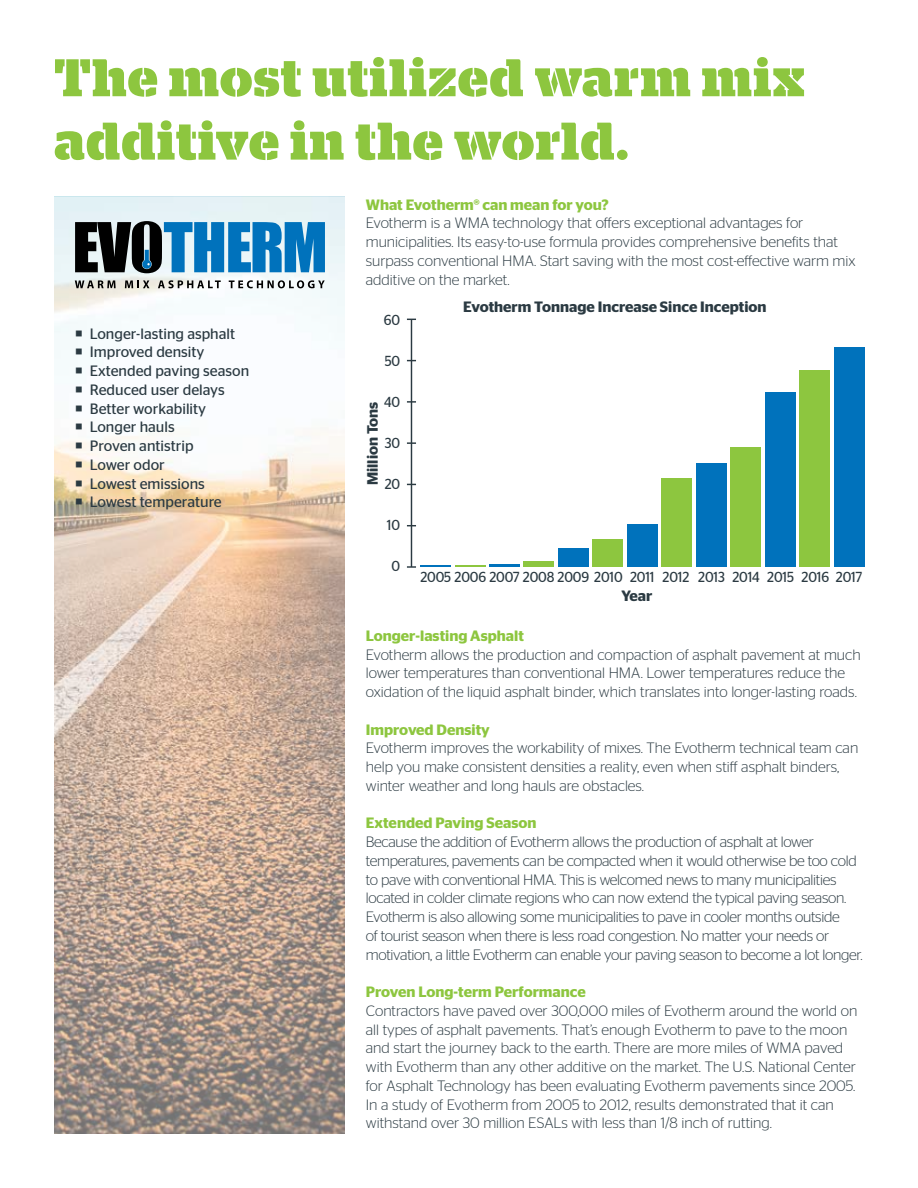
<style>
.page{position:relative;width:918px;height:1188px;background:#fff}
.page>*{position:absolute;margin:0;border:0;box-sizing:border-box;transform-origin:0 0}
.t1{font:700 52.8px/63.3px "Stag Stencil";letter-spacing:.015em;color:#8dc63f}
.t2{font:300 15px/18.8px "Stag Sans";color:#2b3a42}
.t3{font:300 15px/18.8px "Stag Sans";letter-spacing:-.02em;color:#2b3a42}
.t4{font:15px "Stag Sans";color:#2b3a42}
.t5{font:600 15px "Stag Sans";color:#8dc63f}
.t6{font:600 15px "Stag Sans";color:#2b3a42}
.t7{font:14.55px "Stag Sans";letter-spacing:-.01em;color:#2b3a42;scale:.92 1}
</style>
<div class="page">
<svg style="left:54px;top:198px;width:290px;height:936px"></svg>
<svg style="left:75px;top:280px;width:41px;height:8px"></svg>
<svg style="left:125px;top:280px;width:24px;height:8px"></svg>
<svg style="left:158px;top:280px;width:63px;height:8px"></svg>
<svg style="left:229px;top:280px;width:96px;height:8px"></svg>
<svg style="left:75px;top:221px;width:250px;height:52px;background:#3d779b"></svg>
<div style="left:834px;top:347px;width:30px;height:220px;background:#0072bc"></div>
<div style="left:765px;top:392px;width:30px;height:175px;background:#0072bc"></div>
<div style="left:731px;top:448px;width:30px;height:119px;background:#8dc63f"></div>
<div style="left:696px;top:464px;width:30px;height:103px;background:#0072bc"></div>
<div style="left:627px;top:525px;width:31px;height:42px;background:#0072bc"></div>
<div style="left:593px;top:540px;width:30px;height:27px;background:#8dc63f"></div>
<div style="left:558px;top:548px;width:31px;height:19px;background:#0072bc"></div>
<div style="left:524px;top:562px;width:30px;height:5px;background:#8dc63f"></div>
<hr style="left:489px;top:565px;width:31px;height:2px;background:#0072bc">
<hr style="left:455px;top:565px;width:30px;height:2px;background:#8dc63f">
<hr style="left:420px;top:566px;width:31px;height:1px;background:#0072bc">
<div style="left:662px;top:478px;width:30px;height:89px;background:#8dc63f"></div>
<div style="left:800px;top:371px;width:30px;height:196px;background:#8dc63f"></div>
<hr style="left:411px;top:319px;width:1px;height:248px;background:#2b3a42">
<svg style="left:407px;top:566px;width:9px;height:2px"></svg>
<svg style="left:407px;top:401px;width:9px;height:2px"></svg>
<svg style="left:407px;top:442px;width:9px;height:2px"></svg>
<h1 class="t1" style="left:54px;top:46px;width:752px">The most utilized warm mix additive in the world.</h1>
<p class="t4" style="left:75px;top:325px;width:162px">○ Longer-lasting asphalt</p>
<p class="t4" style="left:75px;top:344px;width:131px">○ Improved density</p>
<p class="t4" style="left:75px;top:362px;width:176px">○ Extended paving season</p>
<p class="t4" style="left:75px;top:381px;width:152px">○ Reduced user delays</p>
<p class="t4" style="left:75px;top:400px;width:133px">○ Better workability</p>
<p class="t4" style="left:75px;top:419px;width:102px">○ Longer hauls</p>
<p class="t4" style="left:75px;top:437px;width:120px">○ Proven antistrip</p>
<p class="t4" style="left:75px;top:456px;width:92px">○ Lower odor</p>
<p class="t4" style="left:75px;top:475px;width:132px">○ Lowest emissions</p>
<p class="t4" style="left:75px;top:494px;width:149px">○ Lowest temperature</p>
<p class="t5" style="left:366px;top:196px;width:244px">What Evotherm® can mean for you?</p>
<p class="t2" style="left:366px;top:214px;width:491px">Evotherm is a WMA technology that offers exceptional advantages for municipalities. Its easy-to-use formula provides comprehensive benefits that surpass conventional HMA. Start saving with the most cost-effective warm mix additive on the market.</p>
<p class="t7" style="left:384px;top:312px;width:19px">60</p>
<p class="t7" style="left:385px;top:353px;width:18px">50</p>
<p class="t7" style="left:384px;top:394px;width:19px">40</p>
<p class="t7" style="left:385px;top:435px;width:18px">30</p>
<p class="t7" style="left:385px;top:476px;width:18px">20</p>
<p class="t7" style="left:387px;top:517px;width:16px">10</p>
<p class="t7" style="left:392px;top:558px;width:11px">0</p>
<p class="t6" style="left:364px;top:485px;width:85px;rotate:-90deg">Million Tons</p>
<p class="t6" style="left:463px;top:298px;width:305px">Evotherm Tonnage Increase Since Inception</p>
<p class="t7" style="left:420px;top:569px;width:482px">2005 2006 2007 2008 2009 2010 2011 2012 2013 2014 2015 2016 2017</p>
<p class="t6" style="left:621px;top:587px;width:33px">Year</p>
<p class="t5" style="left:366px;top:627px;width:160px">Longer-lasting Asphalt</p>
<p class="t2" style="left:366px;top:645px;width:496px">Evotherm allows the production and compaction of asphalt pavement at much lower temperatures than conventional HMA. Lower temperatures reduce the oxidation of the liquid asphalt binder, which translates into longer-lasting roads.</p>
<p class="t5" style="left:366px;top:721px;width:126px">Improved Density</p>
<p class="t2" style="left:366px;top:739px;width:494px">Evotherm improves the workability of mixes. The Evotherm technical team can help you make consistent densities a reality, even when stiff asphalt binders, winter weather and long hauls are obstacles.</p>
<p class="t5" style="left:366px;top:815px;width:172px">Extended Paving Season</p>
<p class="t3" style="left:366px;top:832px;width:498px">Because the addition of Evotherm allows the production of asphalt at lower temperatures, pavements can be compacted when it would otherwise be too cold to pave with conventional HMA. This is welcomed news to many municipalities located in colder climate regions who can now extend the typical paving season.<br>Evotherm is also allowing some municipalities to pave in cooler months outside<br>of tourist season when there is less road congestion. No matter your needs or motivation, a little Evotherm can enable your paving season to become a lot longer.</p>
<p class="t5" style="left:366px;top:983px;width:221px">Proven Long-term Performance</p>
<p class="t2" style="left:366px;top:1001px;width:493px">Contractors have paved over 300,000 miles of Evotherm around the world on all types of asphalt pavements. That’s enough Evotherm to pave to the moon and start the journey back to the earth. There are more miles of WMA paved with Evotherm than any other additive on the market. The U.S. National Center for Asphalt Technology has been evaluating Evotherm pavements since 2005.<br>In a study of Evotherm from 2005 to 2012, results demonstrated that it can withstand over 30 million ESALs with less than 1/8 inch of rutting.</p>
</div>
